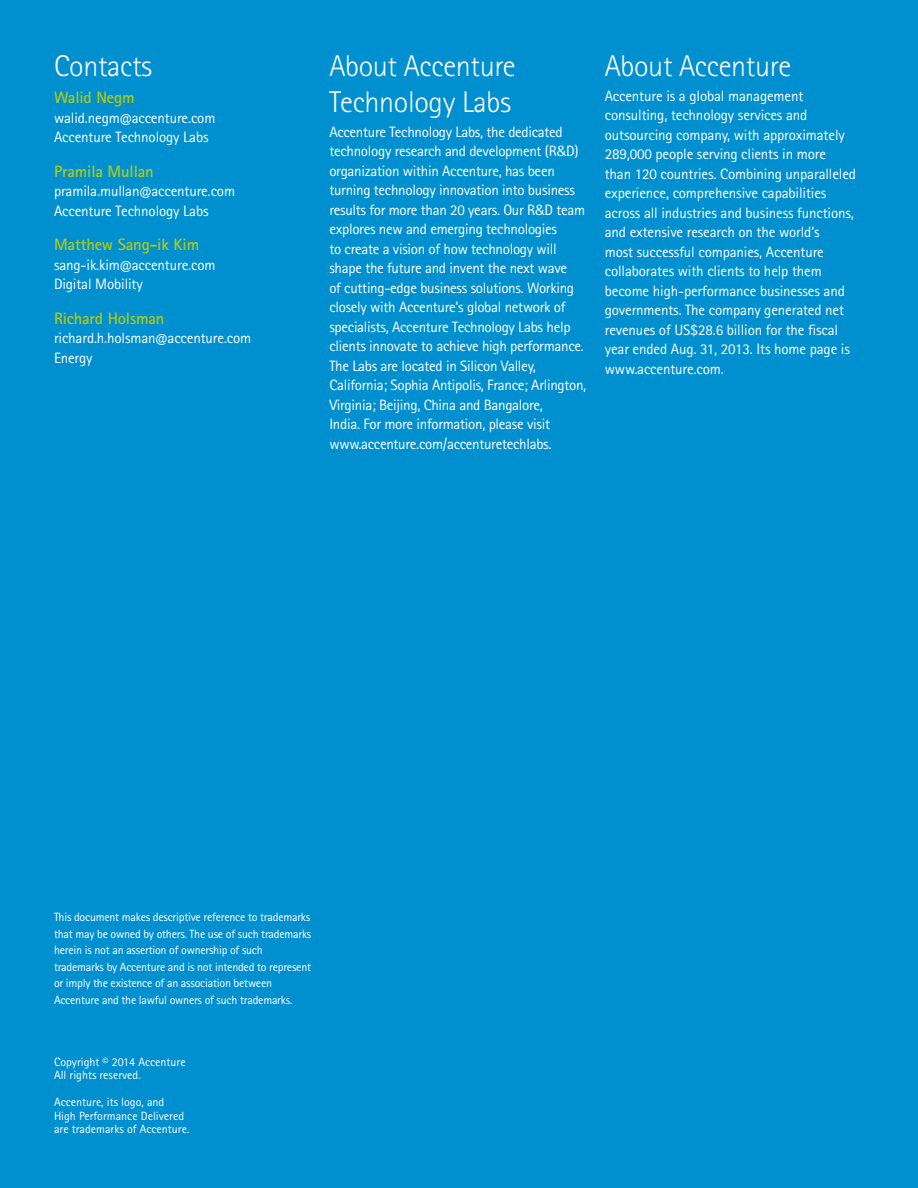
<style>
.page{position:relative;width:918px;height:1188px;background:#0090d0}
.page>*{position:absolute;margin:0;border:0;box-sizing:border-box;transform-origin:0 0}
.t1{font:300 30px/36px "Rotis Sans Seriffor ACN";letter-spacing:-.01em;color:#fff}
.t2{font:700 16.5px "Rotis Sans Seriffor ACN";letter-spacing:-.01em;color:#adcb18}
.t3{font:15px/19.5px "Rotis Sans Seriffor ACN";letter-spacing:-.01em;color:#fff}
.t4{font:12px/16.5px "Rotis Sans Seriffor ACN";letter-spacing:-.02em;color:#fff}
.t5{font:12px/13.5px "Rotis Sans Seriffor ACN";color:#fff}
</style>
<div class="page">
<h1 class="t1" style="left:54px;top:48px;width:100px">Contacts</h1>
<p class="t2" style="left:54px;top:87px;width:82px">Walid Negm</p>
<p class="t3" style="left:54px;top:108px;width:163px">walid.negm@accenture.com<br>Accenture Technology Labs</p>
<p class="t2" style="left:54px;top:161px;width:101px">Pramila Mullan</p>
<p class="t3" style="left:54px;top:182px;width:183px">pramila.mullan@accenture.com<br>Accenture Technology Labs</p>
<p class="t2" style="left:54px;top:234px;width:147px">Matthew Sang-ik Kim</p>
<p class="t3" style="left:54px;top:255px;width:163px">sang-ik.kim@accenture.com<br>Digital Mobility</p>
<p class="t2" style="left:54px;top:308px;width:112px">Richard Holsman</p>
<p class="t3" style="left:54px;top:329px;width:199px">richard.h.holsman@accenture.com<br>Energy</p>
<h1 class="t1" style="left:329px;top:48px;width:188px">About Accenture<br>Technology Labs</h1>
<p class="t3" style="left:329px;top:122px;width:258px">Accenture Technology Labs, the dedicated technology research and development (R&amp;D) organization within Accenture, has been turning technology innovation into business results for more than 20 years. Our R&amp;D team explores new and emerging technologies<br>to create a vision of how technology will shape the future and invent the next wave<br>of cutting-edge business solutions. Working closely with Accenture’s global network of specialists, Accenture Technology Labs help clients innovate to achieve high performance.<br>The Labs are located in Silicon Valley, California; Sophia Antipolis, France; Arlington, Virginia; Beijing, China and Bangalore,<br>India. For more information, please visit www.accenture.com/accenturetechlabs.</p>
<h1 class="t1" style="left:605px;top:48px;width:188px">About Accenture</h1>
<p class="t3" style="left:605px;top:86px;width:253px">Accenture is a global management consulting, technology services and outsourcing company, with approximately 289,000 people serving clients in more than 120 countries. Combining unparalleled experience, comprehensive capabilities across all industries and business functions, and extensive research on the world’s<br>most successful companies, Accenture collaborates with clients to help them become high-performance businesses and governments. The company generated net revenues of US$28.6 billion for the fiscal year ended Aug. 31, 2013. Its home page is www.accenture.com.</p>
<p class="t4" style="left:54px;top:909px;width:259px">This document makes descriptive reference to trademarks that may be owned by others. The use of such trademarks herein is not an assertion of ownership of such trademarks by Accenture and is not intended to represent or imply the existence of an association between Accenture and the lawful owners of such trademarks.</p>
<p class="t5" style="left:54px;top:1055px;width:133px">Copyright © 2014 Accenture<br>All rights reserved.</p>
<p class="t5" style="left:54px;top:1095px;width:137px">Accenture, its logo, and<br>High Performance Delivered are trademarks of Accenture.</p>
</div>
